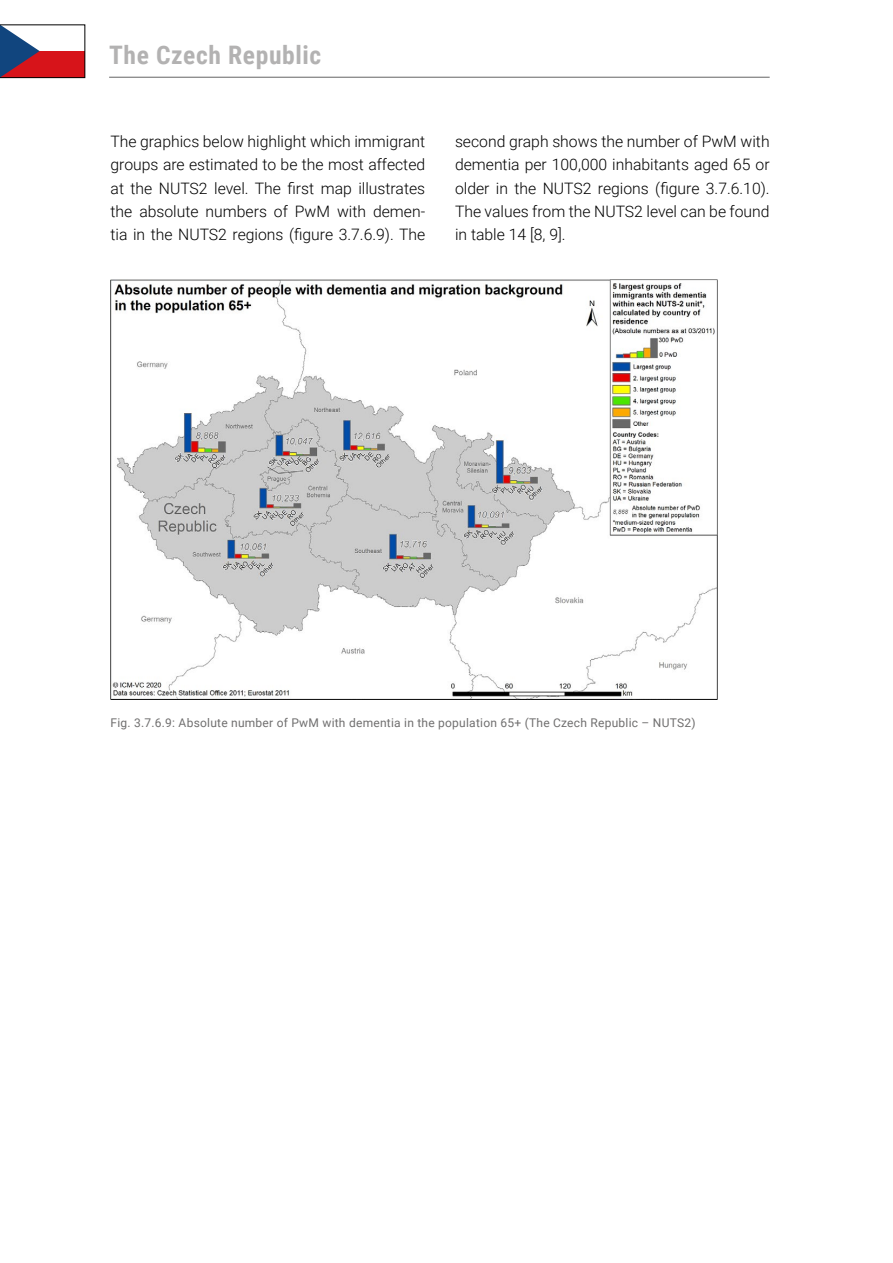
<style>
.page{position:relative;width:893px;height:1263px;background:#fff}
.page>*{position:absolute;margin:0;border:0;box-sizing:border-box;transform-origin:0 0}
.t1{font:700 25.5px "Roboto Condensed";letter-spacing:.025em;color:#b3b2b2}
.Texte_courant{font:300 15.75px/23.2px "Roboto";color:#000;text-align:justify}
.Legendes_images{font:12px "Roboto";letter-spacing:.02em;color:#706f6f}
</style>
<div class="page">
<hr style="left:109px;top:77px;width:661px;height:1px;background:#646363">
<img style="left:111px;top:279px;width:607px;height:421px">
<svg style="left:0;top:25px;width:85px;height:53px"></svg>
<h1 class="t1" style="left:109px;top:37px;width:214px">The Czech Republic</h1>
<p class="Texte_courant" style="left:111px;top:129px;width:316px">The graphics below highlight which immigrant groups are estimated to be the most affected at the NUTS2 level. The first map illustrates the absolute numbers of PwM with demen&shy;tia in the NUTS2 regions (figure 3.7.6.9). The</p>
<p class="Texte_courant" style="left:455px;top:129px;width:316px">second graph shows the number of PwM with dementia per 100,000 inhabitants aged 65 or older in the NUTS2 regions (figure 3.7.6.10).<br>The values from the NUTS2 level can be found in table 14 [8, 9].</p>
<p class="Legendes_images" style="left:111px;top:714px;width:586px">Fig. 3.7.6.9: Absolute number of PwM with dementia in the population 65+ (The Czech Republic – NUTS2)</p>
</div>
